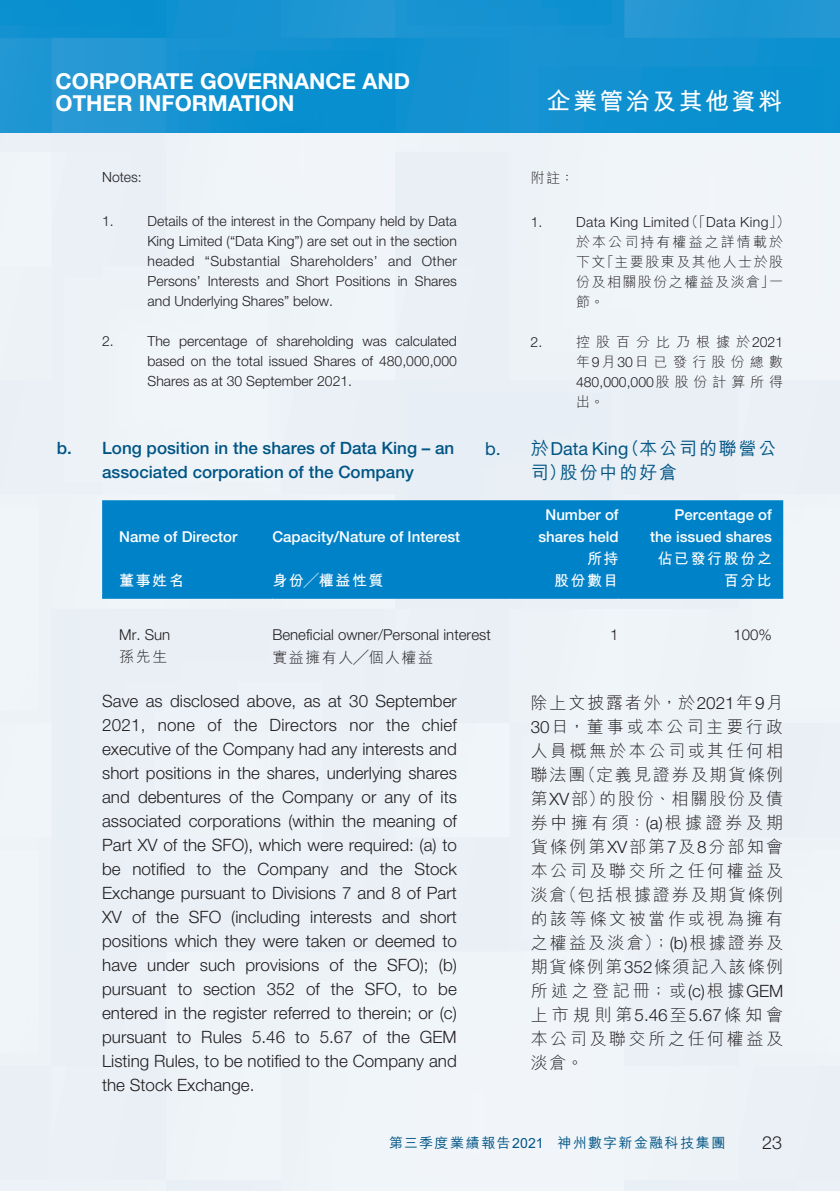
<style>
.page{position:relative;width:840px;height:1191px;background:#fff}
.page>*{position:absolute;margin:0;border:0;box-sizing:border-box;transform-origin:0 0}
.t1{font:700 24px "M Hei HK";letter-spacing:.1em;color:#fff}
.t2{font:700 22px/22.4px "Helvetica Neue LT Std";color:#fff}
.t3{font:18px "Helvetica Neue LT Std";color:#005585}
.t4{font:500 18px "M Hei HK";letter-spacing:.1em;color:#005585}
.t5{font:300 18px "Helvetica Neue LT Std";color:#231f20}
.t6{font:300 17px/24px "Helvetica Neue LT Std";color:#231f20;text-align:justify}
.t7{font:300 17px/24px "M Hei HK";letter-spacing:.155em;color:#231f20;text-align:justify}
.t8{font:500 17px/24px "Helvetica Neue LT Std";color:#005585;text-align:center}
.t9{font:500 15px/22px "Helvetica Neue LT Std";color:#fff;text-align:center}
.t10{font:300 15px "Helvetica Neue LT Std";color:#231f20}
.t11{font:700 15px/22px "M Hei HK";letter-spacing:.1em;color:#fff;text-align:right}
.t12{font:300 15px "M Hei HK";letter-spacing:.1em;color:#231f20}
.t13{font:300 14px/20px "Helvetica Neue LT Std";color:#231f20;text-align:justify}
.t14{font:300 14px/20px "M Hei HK";letter-spacing:.15em;color:#231f20;text-align:justify}
.t15{font:300 14px "Helvetica Neue LT Std";letter-spacing:.03em;color:#231f20}
.t16{font:300 14px/20px "M Hei HK";letter-spacing:.425em;color:#231f20}
.t17{font:500 14px "M Hei HK";letter-spacing:.09em;color:#005585}
.s1{font-family:"M Hei HK"}
.s2{font-family:"Helvetica Neue LT Std"}
.s3{font-family:"M Hei HK";font-weight:500}
</style>
<div class="page">
<div style="left:0;top:132px;width:839px;height:1059px;background:#edf2f7"></div>
<svg style="left:0;top:0;width:839px;height:132px;background:#1492d0"></svg>
<div style="left:102px;top:500px;width:680px;height:97px;background:#0082c8"></div>
<hr style="left:102px;top:597px;width:170px;height:2px;background:#0082c8">
<hr style="left:272px;top:597px;width:238px;height:2px;background:#0082c8">
<hr style="left:510px;top:597px;width:108px;height:2px;background:#0082c8">
<svg style="left:618px;top:597px;width:11px;height:2px"></svg>
<hr style="left:629px;top:597px;width:142px;height:2px;background:#0082c8">
<svg style="left:771px;top:597px;width:11px;height:2px"></svg>
<p class="t2" style="left:56px;top:69px;width:356px">CORPORATE GOVERNANCE AND<br>OTHER INFORMATION</p>
<p class="t13" style="left:102px;top:166px;width:41px">Notes:</p>
<p class="t13" style="left:102px;top:210px;width:13px">1.</p>
<p class="t13" style="left:147px;top:210px;width:311px">Details of the interest in the Company held by Data King Limited (“Data King”) are set out in the section headed “Substantial Shareholders’ and Other Persons’ Interests and Short Positions in Shares and Underlying Shares” below.</p>
<p class="t13" style="left:102px;top:330px;width:13px">2.</p>
<p class="t13" style="left:147px;top:330px;width:310px">The percentage of shareholding was calculated based on the total issued Shares of 480,000,000<br>Shares as at 30 September 2021.</p>
<p class="t8" style="left:57px;top:435px;width:399px">b. Long position in the shares of Data King – an associated corporation of the Company</p>
<p class="t9" style="left:119px;top:525px;width:120px">Name of Director</p>
<p class="t9" style="left:272px;top:525px;width:189px">Capacity/Nature of Interest</p>
<p class="t11" style="left:119px;top:568px;width:66px">董事姓名</p>
<p class="t11" style="left:272px;top:568px;width:112px">身份╱權益性質</p>
<h1 class="t1" style="left:546px;top:84px;width:237px">企業管治及其他資料</h1>
<p class="t14" style="left:530px;top:167px;width:45px">附註：</p>
<p class="t13" style="left:530px;top:211px;width:13px">1.</p>
<p class="t15" style="left:575px;top:213px;width:215px">Data King Limited<span class="s1">（「</span>Data King<span class="s1">」）</span></p>
<p class="t14" style="left:575px;top:231px;width:208px">於本公司持有權益之詳情載於下文「主要股東及其他人士於股份及相關股份之權益及淡倉」一節。</p>
<p class="t13" style="left:530px;top:331px;width:13px">2.</p>
<p class="t16" style="left:575px;top:331px;width:208px">控股百分比乃根據於<span class="s2">2021</span>年<span class="s2">9</span>月<span class="s2">30</span>日已發行股份總數</p>
<p class="t13" style="left:575px;top:371px;width:208px">480,000,000<span class="s1">股股份計算所得</span></p>
<p class="t14" style="left:575px;top:391px;width:29px">出。</p>
<p class="t3" style="left:485px;top:437px;width:292px">b. <span class="s3">於</span>Data King<span class="s3">（本公司的聯營公</span></p>
<p class="t4" style="left:530px;top:459px;width:148px">司）股份中的好倉</p>
<p class="t9" style="left:538px;top:503px;width:82px">Number of shares held</p>
<p class="t9" style="left:649px;top:503px;width:123px;text-align:right">Percentage of the issued shares</p>
<p class="t11" style="left:553px;top:546px;width:66px">所持<br>股份數目</p>
<p class="t11" style="left:657px;top:546px;width:115px">佔已發行股份之百分比</p>
<p class="t10" style="left:272px;top:626px;width:220px">Beneficial owner/Personal interest</p>
<p class="t10" style="left:610px;top:626px;width:10px">1</p>
<p class="t10" style="left:733px;top:626px;width:40px">100%</p>
<p class="t12" style="left:272px;top:650px;width:162px">實益擁有人╱個人權益</p>
<p class="t6" style="left:102px;top:688px;width:356px">Save as disclosed above, as at 30 September 2021, none of the Directors nor the chief executive of the Company had any interests and short positions in the shares, underlying shares and debentures of the Company or any of its associated corporations (within the meaning of Part XV of the SFO), which were required: (a) to be notified to the Company and the Stock Exchange pursuant to Divisions 7 and 8 of Part XV of the SFO (including interests and short positions which they were taken or deemed to have under such provisions of the SFO); (b) pursuant to section 352 of the SFO, to be entered in the register referred to therein; or (c) pursuant to Rules 5.46 to 5.67 of the GEM Listing Rules, to be notified to the Company and the Stock Exchange.</p>
<p class="t10" style="left:119px;top:626px;width:53px">Mr. Sun</p>
<p class="t12" style="left:119px;top:649px;width:49px">孫先生</p>
<p class="t7" style="left:530px;top:690px;width:254px">除上文披露者外，於<span class="s2">2021</span>年<span class="s2">9</span>月<span class="s2">30</span>日，董事或本公司主要行政人員概無於本公司或其任何相聯法團（定義見證券及期貨條例第<span class="s2">XV</span>部）的股份、相關股份及債券中擁有須：<span class="s2">(a)</span>根據證券及期貨條例第<span class="s2">XV</span>部第<span class="s2">7</span>及<span class="s2">8</span>分部知會本公司及聯交所之任何權益及淡倉（包括根據證券及期貨條例的該等條文被當作或視為擁有之權益及淡倉）；<span class="s2">(b)</span>根據證券及期貨條例第<span class="s2">352</span>條須記入該條例所述之登記冊；或<span class="s2">(c)</span>根據<span class="s2">GEM</span>上市規則第<span class="s2">5.46</span>至<span class="s2">5.67</span>條知會本公司及聯交所之任何權益及淡倉。</p>
<p class="t17" style="left:389px;top:1132px;width:337px">第三季度業績報告2021 神州數字新金融科技集團</p>
<p class="t5" style="left:761px;top:1131px;width:22px">23</p>
</div>
